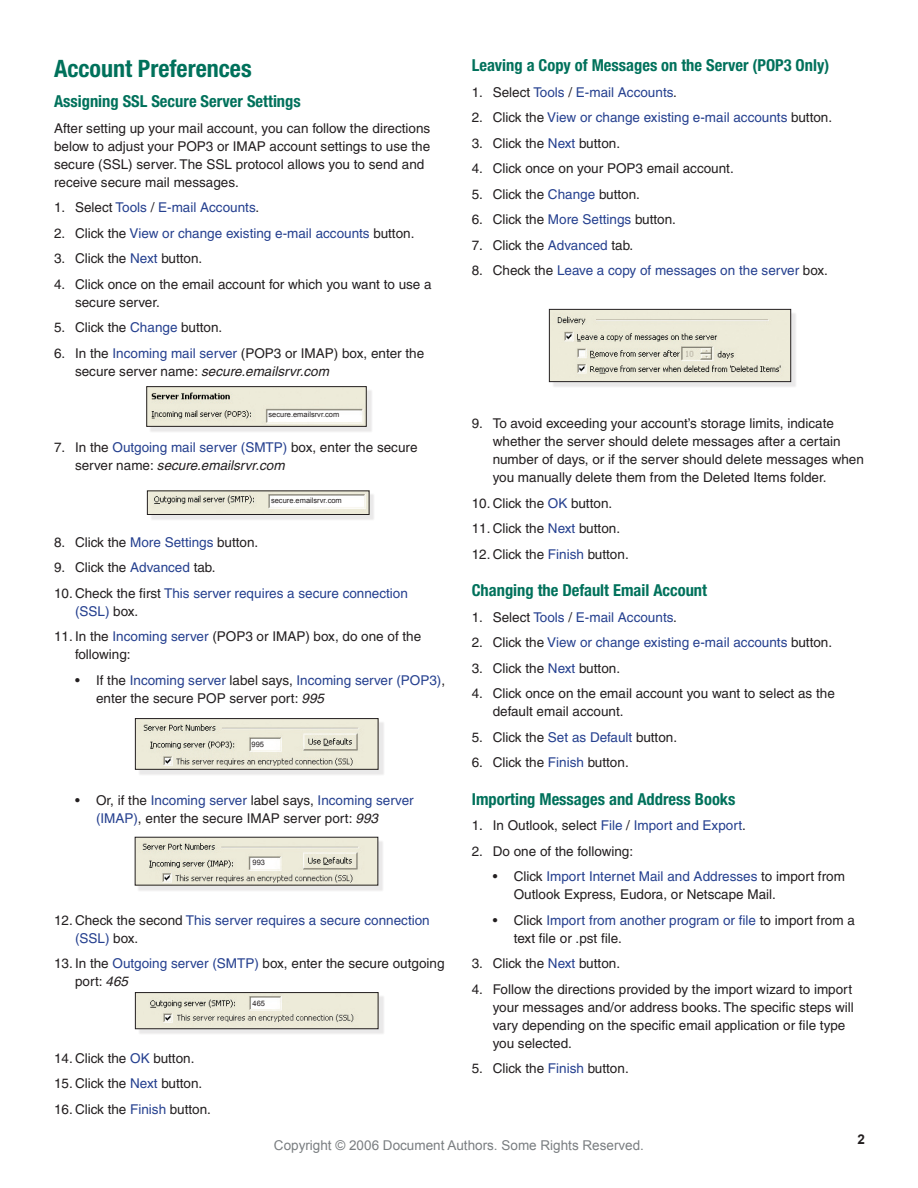
<style>
.page{position:relative;width:918px;height:1188px;background:#fff}
.page>*{position:absolute;margin:0;border:0;box-sizing:border-box;transform-origin:0 0}
.t1{font:700 condensed 24px "Helvetica Neue";color:#00715b}
.t2{font:700 condensed 16.5px "Helvetica Neue";color:#00715b}
.t3{font:13.5px/18px "Helvetica";color:#231f20}
.t4{font:13.5px/18px "Helvetica";color:#25408f}
.t5{font:13.5px "Arial";color:#7a7e81}
.t6{font:700 13.5px "Arial";color:#231f20}
.t7{font:7.5px "Arial";color:#231f20}
.s1{color:#231f20}
.s2{color:#25408f}
.s3{font-style:italic}
</style>
<div class="page">
<div style="left:138px;top:720px;width:247px;height:56px;background:#eae9ea"></div>
<img style="left:137px;top:720px;width:239px;height:48px">
<div style="left:135px;top:718px;width:243px;height:52px;border:1px solid #231f20"></div>
<div style="left:137px;top:839px;width:248px;height:53px;background:#231f20;opacity:.1"></div>
<img style="left:137px;top:839px;width:239px;height:45px">
<div style="left:135px;top:837px;width:243px;height:49px;border:1px solid #231f20"></div>
<div style="left:149px;top:388px;width:224px;height:45px;background:#eae9ea"></div>
<img style="left:148px;top:388px;width:217px;height:37px">
<div style="left:146px;top:386px;width:221px;height:41px;border:1px solid #231f20"></div>
<div style="left:150px;top:493px;width:226px;height:28px;background:#eae9ea"></div>
<img style="left:149px;top:493px;width:218px;height:20px">
<div style="left:147px;top:491px;width:222px;height:24px;border:1px solid #231f20"></div>
<div style="left:138px;top:994px;width:247px;height:42px;background:#231f20;opacity:.1"></div>
<img style="left:137px;top:994px;width:239px;height:33px">
<div style="left:135px;top:992px;width:243px;height:37px;border:1px solid #231f20"></div>
<div style="left:552px;top:311px;width:246px;height:78px;background:#231f20;opacity:.1"></div>
<img style="left:551px;top:311px;width:238px;height:69px">
<div style="left:549px;top:309px;width:242px;height:73px;border:1px solid #231f20"></div>
<h1 class="t1" style="left:54px;top:54px;width:199px">Account Preferences</h1>
<p class="t2" style="left:54px;top:91px;width:248px">Assigning SSL Secure Server Settings</p>
<p class="t3" style="left:54px;top:119px;width:378px">After setting up your mail account, you can follow the directions below to adjust your POP3 or IMAP account settings to use the secure (SSL) server. The SSL protocol allows you to send and receive secure mail messages.</p>
<p class="t4" style="left:54px;top:198px;width:207px"><span class="s1">1. Select</span> Tools <span class="s1">/</span> E-mail Accounts<span class="s1">.</span></p>
<p class="t4" style="left:54px;top:224px;width:362px"><span class="s1">2. Click the</span> View or change existing e-mail accounts <span class="s1">button.</span></p>
<p class="t3" style="left:54px;top:249px;width:150px">3. Click the <span class="s2">Next</span> button.</p>
<p class="t3" style="left:75px;top:275px;width:358px;text-indent:-21px">4. Click once on the email account for which you want to use a secure server.</p>
<p class="t3" style="left:54px;top:318px;width:170px">5. Click the <span class="s2">Change</span> button.</p>
<p class="t3" style="left:75px;top:344px;width:351px;text-indent:-21px">6. In the <span class="s2">Incoming mail server</span> (POP3 or IMAP) box, enter the secure server name: <span class="s3">secure.emailsrvr.com</span></p>
<p class="t7" style="left:269px;top:410px;width:72px">secure.emailsrvr.com</p>
<p class="t3" style="left:75px;top:438px;width:344px;text-indent:-21px">7. In the <span class="s2">Outgoing mail server (SMTP)</span> box, enter the secure server name: <span class="s3">secure.emailsrvr.com</span></p>
<p class="t7" style="left:271px;top:496px;width:72px">secure.emailsrvr.com</p>
<p class="t3" style="left:54px;top:533px;width:206px">8. Click the <span class="s2">More Settings</span> button.</p>
<p class="t3" style="left:54px;top:558px;width:163px">9. Click the <span class="s2">Advanced</span> tab.</p>
<p class="t4" style="left:75px;top:584px;width:334px;text-indent:-21px"><span class="s1">10. Check the first</span> This server requires a secure connection (SSL) <span class="s1">box.</span></p>
<p class="t3" style="left:75px;top:627px;width:348px;text-indent:-21px">11. In the <span class="s2">Incoming server</span> (POP3 or IMAP) box, do one of the following:</p>
<p class="t3" style="left:96px;top:671px;width:351px;text-indent:-21px">• If the <span class="s2">Incoming server</span> label says, <span class="s2">Incoming server (POP3)</span>, enter the secure POP server port: <span class="s3">995</span></p>
<p class="t7" style="left:252px;top:739px;width:14px">995</p>
<p class="t3" style="left:96px;top:791px;width:319px;text-indent:-21px">• Or, if the <span class="s2">Incoming server</span> label says, <span class="s2">Incoming server (IMAP)</span>, enter the secure IMAP server port: <span class="s3">993</span></p>
<p class="t7" style="left:253px;top:858px;width:14px">993</p>
<p class="t4" style="left:75px;top:911px;width:356px;text-indent:-21px"><span class="s1">12. Check the second</span> This server requires a secure connection (SSL) <span class="s1">box.</span></p>
<p class="t3" style="left:75px;top:954px;width:371px;text-indent:-21px">13. In the <span class="s2">Outgoing server (SMTP)</span> box, enter the secure outgoing port: <span class="s3">465</span></p>
<p class="t3" style="left:54px;top:1049px;width:142px">14. Click the <span class="s2">OK</span> button.</p>
<p class="t3" style="left:54px;top:1074px;width:150px">15. Click the <span class="s2">Next</span> button.</p>
<p class="t3" style="left:54px;top:1100px;width:159px">16. Click the <span class="s2">Finish</span> button.</p>
<p class="t7" style="left:253px;top:998px;width:14px">465</p>
<p class="t2" style="left:472px;top:55px;width:359px">Leaving a Copy of Messages on the Server (POP3 Only)</p>
<p class="t4" style="left:472px;top:83px;width:207px"><span class="s1">1. Select</span> Tools <span class="s1">/</span> E-mail Accounts<span class="s1">.</span></p>
<p class="t4" style="left:472px;top:109px;width:362px"><span class="s1">2. Click the</span> View or change existing e-mail accounts <span class="s1">button.</span></p>
<p class="t3" style="left:472px;top:134px;width:150px">3. Click the <span class="s2">Next</span> button.</p>
<p class="t3" style="left:472px;top:160px;width:264px">4. Click once on your POP3 email account.</p>
<p class="t3" style="left:472px;top:185px;width:170px">5. Click the <span class="s2">Change</span> button.</p>
<p class="t3" style="left:472px;top:211px;width:206px">6. Click the <span class="s2">More Settings</span> button.</p>
<p class="t3" style="left:472px;top:236px;width:163px">7. Click the <span class="s2">Advanced</span> tab.</p>
<p class="t4" style="left:472px;top:262px;width:358px"><span class="s1">8. Check the</span> Leave a copy of messages on the server <span class="s1">box.</span></p>
<p class="t3" style="left:493px;top:415px;width:373px;text-indent:-21px">9. To avoid exceeding your account’s storage limits, indicate whether the server should delete messages after a certain number of days, or if the server should delete messages when you manually delete them from the Deleted Items folder.</p>
<p class="t3" style="left:472px;top:494px;width:142px">10. Click the <span class="s2">OK</span> button.</p>
<p class="t3" style="left:472px;top:520px;width:150px">11. Click the <span class="s2">Next</span> button.</p>
<p class="t3" style="left:472px;top:545px;width:159px">12. Click the <span class="s2">Finish</span> button.</p>
<p class="t2" style="left:472px;top:580px;width:237px">Changing the Default Email Account</p>
<p class="t4" style="left:472px;top:608px;width:207px"><span class="s1">1. Select</span> Tools <span class="s1">/</span> E-mail Accounts<span class="s1">.</span></p>
<p class="t4" style="left:472px;top:634px;width:362px"><span class="s1">2. Click the</span> View or change existing e-mail accounts <span class="s1">button.</span></p>
<p class="t3" style="left:472px;top:659px;width:150px">3. Click the <span class="s2">Next</span> button.</p>
<p class="t3" style="left:493px;top:685px;width:344px;text-indent:-21px">4. Click once on the email account you want to select as the default email account.</p>
<p class="t3" style="left:472px;top:728px;width:207px">5. Click the <span class="s2">Set as Default</span> button.</p>
<p class="t3" style="left:472px;top:754px;width:159px">6. Click the <span class="s2">Finish</span> button.</p>
<p class="t2" style="left:472px;top:789px;width:265px">Importing Messages and Address Books</p>
<p class="t3" style="left:472px;top:817px;width:276px">1. In Outlook, select <span class="s2">File</span> / <span class="s2">Import and Export</span>.</p>
<p class="t3" style="left:472px;top:842px;width:163px">2. Do one of the following:</p>
<p class="t3" style="left:514px;top:868px;width:333px;text-indent:-21px">• Click <span class="s2">Import Internet Mail and Addresses</span> to import from<br>Outlook Express, Eudora, or Netscape Mail.</p>
<p class="t3" style="left:514px;top:911px;width:343px;text-indent:-21px">• Click <span class="s2">Import from another program or file</span> to import from a text file or .pst file.</p>
<p class="t3" style="left:472px;top:955px;width:150px">3. Click the <span class="s2">Next</span> button.</p>
<p class="t3" style="left:493px;top:980px;width:363px;text-indent:-21px">4. Follow the directions provided by the import wizard to import your messages and/or address books. The specific steps will vary depending on the specific email application or file type you selected.</p>
<p class="t3" style="left:472px;top:1060px;width:159px">5. Click the <span class="s2">Finish</span> button.</p>
<p class="t5" style="left:274px;top:1136px;width:372px">Copyright © 2006 Document Authors. Some Rights Reserved.</p>
<p class="t6" style="left:858px;top:1131px;width:9px">2</p>
</div>
